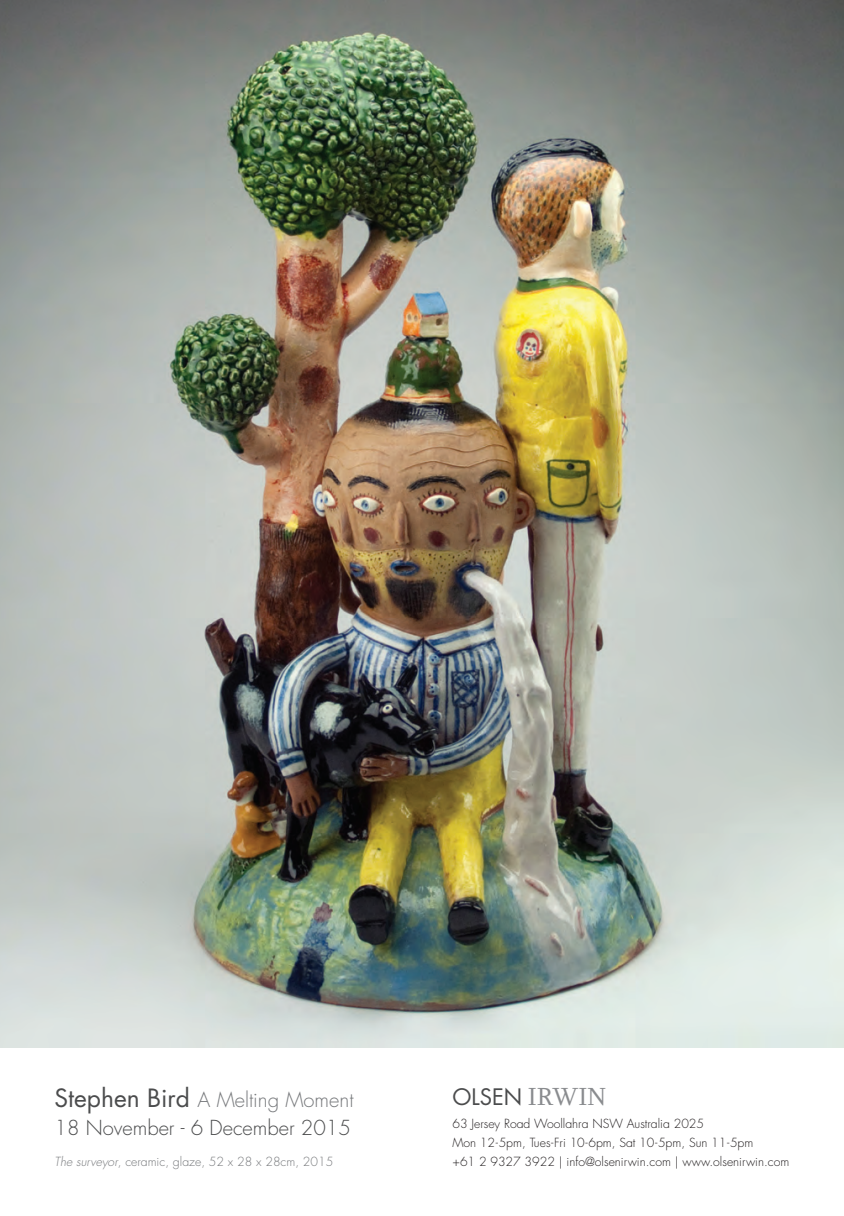
<style>
.page{position:relative;width:844px;height:1216px;background:#fff}
.page>*{position:absolute;margin:0;border:0;box-sizing:border-box;transform-origin:0 0}
.t1{font:22.05px "Futura";color:#4b4c4d}
.t2{font:300 20.12px/28px "Futura Std";color:#4b4c4d}
.t3{font:300 12.25px/19.2px "Futura Std";color:#231f20}
.t4{font:300 12.25px "Futura Std";color:#76787b}
.s1{font-family:"Futura";font-weight:400;font-size:24.5px}
.s2{color:#76787b}
.s3{font-family:"Sylfaen";font-size:25.38px;color:#8a8c8f}
.s4{font-style:italic}
</style>
<div class="page">
<img style="left:0;top:0;width:843px;height:1047px">
<h2 class="t2" style="left:55px;top:1087px;width:300px"><span class="s1">Stephen Bird</span> <span class="s2">A Melting Moment<br></span>18 November - 6 December 2015</h2>
<h1 class="t1" style="left:452px;top:1086px;width:155px">OLSEN <span class="s3">IRWIN</span></h1>
<p class="t3" style="left:452px;top:1114px;width:302px">63 Jersey Road Woollahra NSW Australia 2025<br>Mon 12-5pm, Tues-Fri 10-6pm, Sat 10-5pm, Sun 11-5pm</p>
<p class="t4" style="left:55px;top:1155px;width:280px"><span class="s4">The surveyor</span>, ceramic, glaze, 52 x 28 x 28cm, 2015</p>
<p class="t3" style="left:452px;top:1153px;width:338px">+61 2 9327 3922 | info@olsenirwin.com | www.olsenirwin.com</p>
</div>
